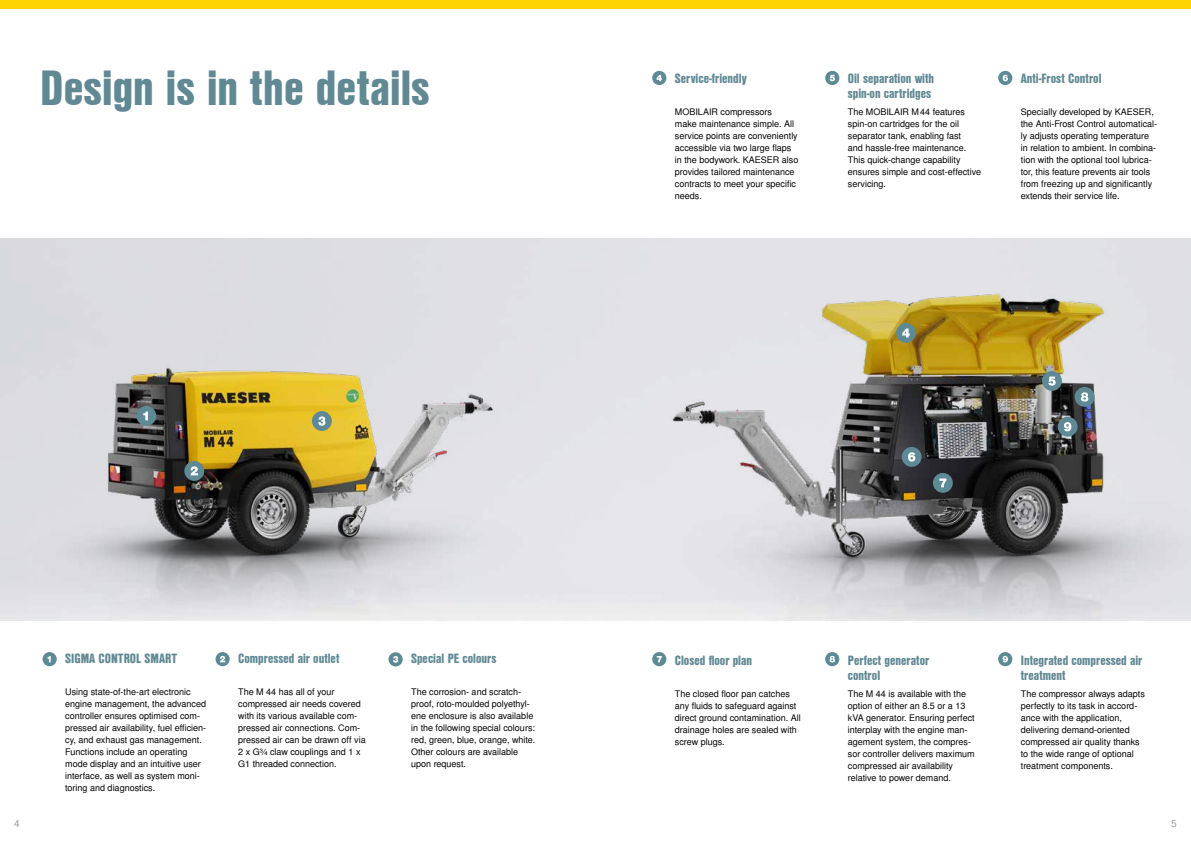
<style>
.page{position:relative;width:1191px;height:842px;background:#fff}
.page>*{position:absolute;margin:0;border:0;box-sizing:border-box;transform-origin:0 0}
.t1{font:48px "Nimbus San L Bla Con";color:#618994}
.t2{font:13px/15px "Nimbus San L Bla Con";color:#618994}
.t3{font:10px "Nimbus San L";color:#9d9d9c}
.t4{font:9px/12px "Nimbus San L";color:#000}
</style>
<div class="page">
<img style="left:624px;top:238px;width:567px;height:383px">
<img style="left:0;top:238px;width:586px;height:383px">
<div style="left:652px;top:652px;width:14px;height:14px;background:#5e8a95;border-radius:50%"></div>
<svg style="left:657px;top:656px;width:5px;height:6px"></svg>
<div style="left:825px;top:652px;width:14px;height:14px;background:#5e8a95;border-radius:50%"></div>
<svg style="left:829px;top:656px;width:6px;height:6px"></svg>
<div style="left:998px;top:652px;width:14px;height:14px;background:#5e8a95;border-radius:50%"></div>
<svg style="left:1002px;top:656px;width:6px;height:6px"></svg>
<div style="left:136px;top:406px;width:20px;height:20px;background:#5e8a95;border-radius:50%"></div>
<svg style="left:143px;top:411px;width:5px;height:9px"></svg>
<div style="left:184px;top:461px;width:20px;height:20px;background:#5e8a95;border-radius:50%"></div>
<svg style="left:191px;top:466px;width:7px;height:9px"></svg>
<div style="left:312px;top:411px;width:20px;height:20px;background:#5e8a95;border-radius:50%"></div>
<svg style="left:318px;top:416px;width:7px;height:10px"></svg>
<div style="left:933px;top:473px;width:19px;height:20px;background:#5e8a95;border-radius:50%"></div>
<svg style="left:939px;top:478px;width:7px;height:9px"></svg>
<div style="left:1042px;top:371px;width:20px;height:20px;background:#5e8a95;border-radius:50%"></div>
<svg style="left:1048px;top:377px;width:7px;height:9px"></svg>
<div style="left:901px;top:447px;width:20px;height:20px;background:#5e8a95;border-radius:50%"></div>
<svg style="left:908px;top:452px;width:7px;height:10px"></svg>
<div style="left:896px;top:323px;width:20px;height:20px;background:#5e8a95;border-radius:50%"></div>
<svg style="left:902px;top:329px;width:7px;height:8px"></svg>
<div style="left:825px;top:71px;width:14px;height:14px;background:#5e8a95;border-radius:50%"></div>
<svg style="left:829px;top:75px;width:6px;height:6px"></svg>
<div style="left:998px;top:71px;width:14px;height:14px;background:#5e8a95;border-radius:50%"></div>
<svg style="left:1002px;top:75px;width:6px;height:6px"></svg>
<div style="left:652px;top:71px;width:14px;height:14px;background:#5e8a95;border-radius:50%"></div>
<svg style="left:656px;top:75px;width:6px;height:6px"></svg>
<div style="left:43px;top:652px;width:14px;height:14px;background:#5e8a95;border-radius:50%"></div>
<svg style="left:47px;top:656px;width:4px;height:6px"></svg>
<svg style="left:215px;top:652px;width:15px;height:14px"></svg>
<svg style="left:220px;top:656px;width:5px;height:6px"></svg>
<div style="left:388px;top:652px;width:15px;height:14px;background:#5e8a95;border-radius:50%"></div>
<svg style="left:393px;top:656px;width:5px;height:7px"></svg>
<div style="left:1074px;top:387px;width:20px;height:20px;background:#5e8a95;border-radius:50%"></div>
<svg style="left:1081px;top:392px;width:7px;height:10px"></svg>
<div style="left:1057px;top:417px;width:20px;height:20px;background:#5e8a95;border-radius:50%"></div>
<svg style="left:1064px;top:422px;width:7px;height:9px"></svg>
<div style="left:0;top:0;width:1191px;height:9px;background:#ffd500"></div>
<h1 class="t1" style="left:40px;top:52px;width:391px">Design is in the details</h1>
<h2 class="t2" style="left:675px;top:70px;width:73px">Service-friendly</h2>
<h2 class="t2" style="left:1020px;top:70px;width:82px">Anti-Frost Control</h2>
<p class="t4" style="left:675px;top:106px;width:125px">MOBILAIR compressors<br>make maintenance simple. All service points are conveniently accessible via two large flaps in the bodywork. KAESER also provides tailored maintenance contracts to meet your specific needs.</p>
<p class="t4" style="left:848px;top:106px;width:135px">The MOBILAIR M44 features spin-on cartridges for the oil separator tank, enabling fast<br>and hassle-free maintenance.<br>This quick-change capability ensures simple and cost-effective servicing.</p>
<p class="t4" style="left:1020px;top:106px;width:138px">Specially developed by KAESER, the Anti-Frost Control automatical&shy;ly adjusts operating temperature in relation to ambient. In combina&shy;tion with the optional tool lubrica&shy;tor, this feature prevents air tools from freezing up and significantly extends their service life.</p>
<h2 class="t2" style="left:848px;top:70px;width:88px">Oil separation with spin-on cartridges</h2>
<h2 class="t2" style="left:65px;top:650px;width:114px">SIGMA CONTROL SMART</h2>
<h2 class="t2" style="left:238px;top:650px;width:103px">Compressed air outlet</h2>
<h2 class="t2" style="left:411px;top:650px;width:87px">Special PE colours</h2>
<p class="t4" style="left:65px;top:686px;width:142px">Using state-of-the-art electronic engine management, the advanced controller ensures optimised com&shy;pressed air availability, fuel efficien&shy;cy, and exhaust gas management.<br>Functions include an operating mode display and an intuitive user interface, as well as system moni&shy;toring and diagnostics.</p>
<p class="t4" style="left:238px;top:686px;width:129px">The M 44 has all of your compressed air needs covered with its various available com&shy;pressed air connections. Com&shy;pressed air can be drawn off via<br>2 x G¾ claw couplings and 1 x<br>G1 threaded connection.</p>
<p class="t4" style="left:411px;top:686px;width:126px">The corrosion- and scratch&shy;proof, roto-moulded polyethyl&shy;ene enclosure is also available in the following special colours: red, green, blue, orange, white.<br>Other colours are available upon request.</p>
<h2 class="t2" style="left:675px;top:652px;width:79px">Closed floor plan</h2>
<h2 class="t2" style="left:848px;top:652px;width:83px">Perfect generator control</h2>
<h2 class="t2" style="left:1020px;top:652px;width:123px">Integrated compressed air treatment</h2>
<p class="t4" style="left:675px;top:688px;width:127px">The closed floor pan catches any fluids to safeguard against direct ground contamination. All drainage holes are sealed with screw plugs.</p>
<p class="t4" style="left:848px;top:688px;width:128px">The M 44 is available with the option of either an 8.5 or a 13 kVA generator. Ensuring perfect interplay with the engine man&shy;agement system, the compres&shy;sor controller delivers maximum compressed air availability relative to power demand.</p>
<p class="t4" style="left:1020px;top:688px;width:125px">The compressor always adapts perfectly to its task in accord&shy;ance with the application, delivering demand-oriented compressed air quality thanks to the wide range of optional treatment components.</p>
<p class="t3" style="left:14px;top:817px;width:7px">4</p>
<p class="t3" style="left:1171px;top:817px;width:7px">5</p>
</div>
